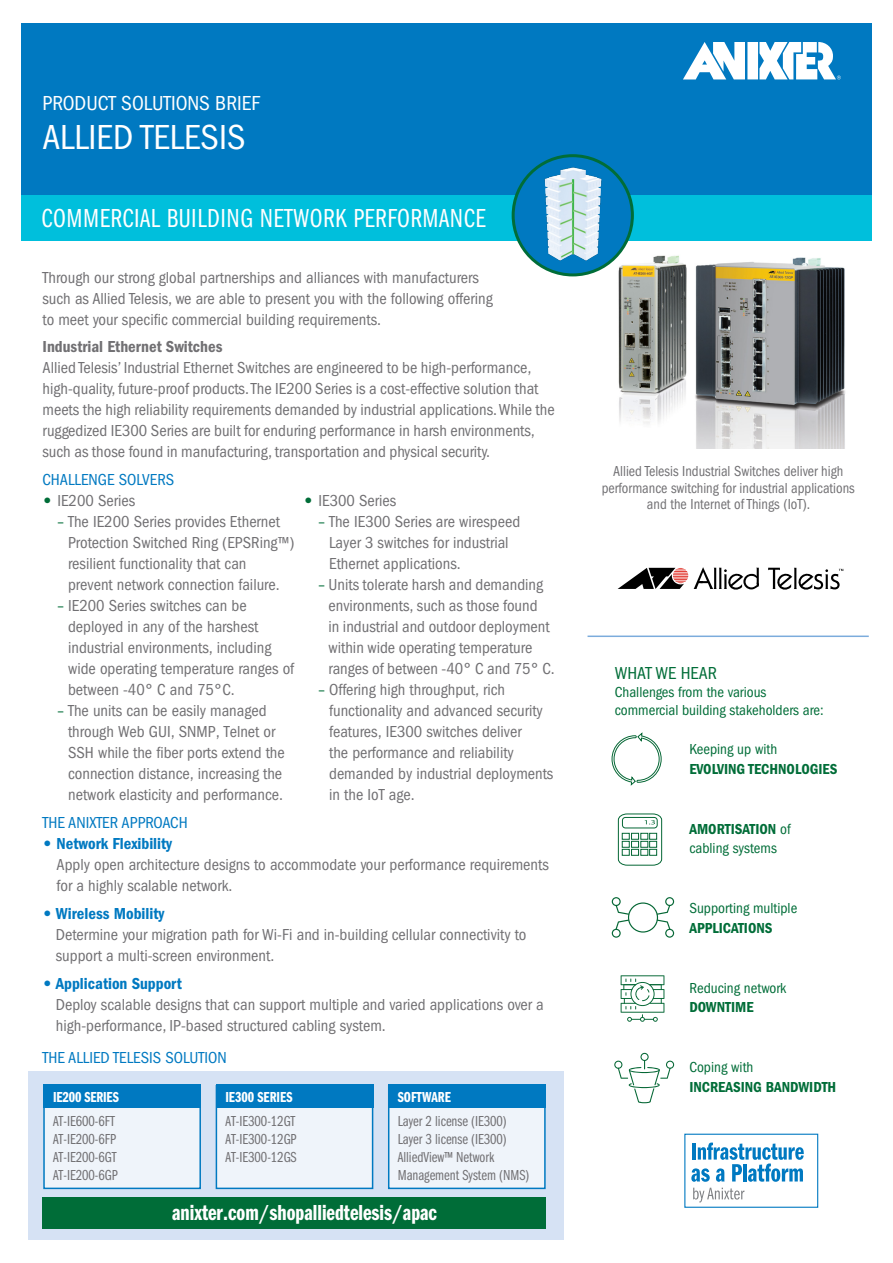
<style>
.page{position:relative;width:893px;height:1263px;background:#fff}
.page>*{position:absolute;margin:0;border:0;box-sizing:border-box;transform-origin:0 0}
.t1{font:condensed 36px "ITC Franklin Gothic Std";color:#fff}
.t2{font:27px "ITC Franklin Gothic Std Bk Cp";letter-spacing:.02em;color:#fff}
.t3{font:22.5px "ITC Franklin Gothic Std Dm Cp";color:#fff}
.t4{font:condensed 21px "ITC Franklin Gothic Std";color:#fff}
.t5{font:condensed 18px "ITC Franklin Gothic Std";color:#006d38}
.t6{font:condensed 16.5px/21px "ITC Franklin Gothic Std";color:#717073}
.t7{font:condensed 16.5px "ITC Franklin Gothic Std";color:#0079c1}
.t8{font:16.5px "ITC Franklin Gothic Std Dm Cd";color:#0079c1}
.t9{font:16.5px "ITC Franklin Gothic Std Dm Cd";color:#717073}
.t10{font:15px/18px "ITC Franklin Gothic Std Bk Cp";color:#717073}
.t11{font:condensed 15px/18px "ITC Franklin Gothic Std";color:#006d38}
.t12{font:condensed 15px/16.5px "ITC Franklin Gothic Std";color:#717073;text-align:center;scale:.95 1}
.t13{font:15px "ITC Franklin Gothic Std Dm Cd";color:#006d38}
.t14{font:15px "ITC Franklin Gothic Std Dm Cp";color:#fff}
.s1{font-family:"ITC Franklin Gothic Std Hvy";font-stretch:normal;color:#006d38}
.s2{color:#006d38}
.s3{font-family:"ITC Franklin Gothic Std Hvy"}
.s4{font-family:"ITC Franklin Gothic Std";font-stretch:condensed}
</style>
<div class="page">
<svg style="left:618px;top:567px;width:141px;height:23px"></svg>
<svg style="left:768px;top:568px;width:75px;height:22px"></svg>
<img style="left:612px;top:241px;width:233px;height:207px">
<div style="left:21px;top:23px;width:851px;height:172px;background:#0079c1"></div>
<div style="left:21px;top:195px;width:851px;height:46px;background:#00bfdc"></div>
<div style="left:747px;top:42px;width:11px;height:37px;background:#fff"></div>
<svg style="left:683px;top:42px;width:62px;height:37px"></svg>
<svg style="left:759px;top:42px;width:82px;height:37px"></svg>
<div style="left:684px;top:1134px;width:134px;height:74px;border:1px solid #0079c1"></div>
<svg style="left:691px;top:1142px;width:113px;height:40px"></svg>
<svg style="left:693px;top:1188px;width:51px;height:14px"></svg>
<div style="left:28px;top:1071px;width:535px;height:169px;background:#d6e2f4"></div>
<div style="left:44px;top:1086px;width:156px;height:102px;background:#eff4fa"></div>
<div style="left:43px;top:1085px;width:158px;height:104px;border:2px solid #0079c1"></div>
<div style="left:216px;top:1086px;width:157px;height:102px;background:#eff4fa"></div>
<div style="left:216px;top:1085px;width:157px;height:104px;border:2px solid #0079c1"></div>
<div style="left:389px;top:1086px;width:156px;height:102px;background:#eff4fa"></div>
<div style="left:388px;top:1085px;width:158px;height:104px;border:2px solid #0079c1"></div>
<div style="left:43px;top:1084px;width:158px;height:24px;background:#0079c1"></div>
<div style="left:216px;top:1084px;width:157px;height:24px;background:#0079c1"></div>
<div style="left:388px;top:1084px;width:158px;height:24px;background:#0079c1"></div>
<div style="left:43px;top:1197px;width:503px;height:31px;background:#006d38"></div>
<hr style="left:587px;top:635px;width:282px;height:2px;background:#7cacdc">
<img style="left:513px;top:156px;width:119px;height:119px;border-radius:60px">
<div style="left:512px;top:154px;width:122px;height:122px;border:3px solid #006d38;border-radius:50%"></div>
<svg style="left:611px;top:732px;width:51px;height:54px"></svg>
<svg style="left:618px;top:813px;width:44px;height:53px"></svg>
<svg style="left:621px;top:975px;width:43px;height:47px"></svg>
<svg style="left:614px;top:1053px;width:60px;height:50px"></svg>
<svg style="left:612px;top:897px;width:62px;height:41px"></svg>
<p class="t4" style="left:43px;top:92px;width:219px">PRODUCT SOLUTIONS BRIEF</p>
<h1 class="t1" style="left:43px;top:116px;width:204px">ALLIED TELESIS</h1>
<h2 class="t2" style="left:41px;top:204px;width:445px">COMMERCIAL BUILDING NETWORK PERFORMANCE</h2>
<p class="t6" style="left:43px;top:267px;width:452px">Through our strong global partnerships and alliances with manufacturers such as Allied Telesis, we are able to present you with the following offering to meet your specific commercial building requirements.</p>
<p class="t9" style="left:43px;top:337px;width:181px">Industrial Ethernet Switches</p>
<p class="t6" style="left:43px;top:357px;width:514px">Allied Telesis’ Industrial Ethernet Switches are engineered to be high-performance, high-quality, future-proof products. The IE200 Series is a cost-effective solution that meets the high reliability requirements demanded by industrial applications. While the ruggedized IE300 Series are built for enduring performance in harsh environments, such as those found in manufacturing, transportation and physical security.</p>
<p class="t7" style="left:43px;top:470px;width:133px">CHALLENGE SOLVERS</p>
<p class="t6" style="left:43px;top:490px;width:94px"><span class="s1">•</span> IE200 Series</p>
<p class="t6" style="left:68px;top:511px;width:228px;text-indent:-11px"><span class="s2">–</span> The IE200 Series provides Ethernet Protection Switched Ring (EPSRing™) resilient functionality that can prevent network connection failure.</p>
<p class="t6" style="left:68px;top:595px;width:228px;text-indent:-11px"><span class="s2">–</span> IE200 Series switches can be deployed in any of the harshest industrial environments, including wide operating temperature ranges of between -40° C and 75°C.</p>
<p class="t6" style="left:68px;top:700px;width:218px;text-indent:-11px"><span class="s2">–</span> The units can be easily managed through Web GUI, SNMP, Telnet or SSH while the fiber ports extend the connection distance, increasing the network elasticity and performance.</p>
<p class="t6" style="left:304px;top:490px;width:94px"><span class="s1">•</span> IE300 Series</p>
<p class="t6" style="left:329px;top:511px;width:193px;text-indent:-11px"><span class="s2">–</span> The IE300 Series are wirespeed<br>Layer 3 switches for industrial<br>Ethernet applications.</p>
<p class="t6" style="left:328px;top:574px;width:228px;text-indent:-10px"><span class="s2">–</span> Units tolerate harsh and demanding environments, such as those found<br>in industrial and outdoor deployment within wide operating temperature ranges of between -40° C and 75° C.</p>
<p class="t6" style="left:329px;top:679px;width:226px;text-indent:-11px"><span class="s2">–</span> Offering high throughput, rich functionality and advanced security features, IE300 switches deliver<br>the performance and reliability demanded by industrial deployments in the IoT age.</p>
<p class="t7" style="left:43px;top:813px;width:147px">THE ANIXTER APPROACH</p>
<p class="t8" style="left:43px;top:834px;width:131px"><span class="s3">•</span> Network Flexibility</p>
<p class="t6" style="left:57px;top:854px;width:494px">Apply open architecture designs to accommodate your performance requirements for a highly scalable network.</p>
<p class="t8" style="left:43px;top:904px;width:123px"><span class="s3">•</span> Wireless Mobility</p>
<p class="t6" style="left:56px;top:924px;width:472px">Determine your migration path for Wi-Fi and in-building cellular connectivity to support a multi-screen environment.</p>
<p class="t8" style="left:43px;top:974px;width:141px"><span class="s3">•</span> Application Support</p>
<p class="t6" style="left:56px;top:994px;width:489px">Deploy scalable designs that can support multiple and varied applications over a high-performance, IP-based structured cabling system.</p>
<p class="t7" style="left:43px;top:1048px;width:186px">THE ALLIED TELESIS SOLUTION</p>
<p class="t14" style="left:53px;top:1088px;width:67px">IE200 SERIES</p>
<p class="t14" style="left:225px;top:1088px;width:69px">IE300 SERIES</p>
<p class="t14" style="left:398px;top:1088px;width:55px">SOFTWARE</p>
<p class="t10" style="left:53px;top:1112px;width:66px">AT-IE600-6FT<br>AT-IE200-6FP<br>AT-IE200-6GT<br>AT-IE200-6GP</p>
<p class="t10" style="left:225px;top:1112px;width:73px;text-align:justify">AT-IE300-12GT AT-IE300-12GP AT-IE300-12GS</p>
<p class="t10" style="left:398px;top:1112px;width:133px">Layer 2 license (IE300)<br>Layer 3 license (IE300)<br>AlliedView™ Network<br>Management System (NMS)</p>
<h3 class="t3" style="left:172px;top:1200px;width:266px">anixter.com/shopalliedtelesis/apac</h3>
<p class="t12" style="left:602px;top:463px;width:268px">Allied Telesis Industrial Switches deliver high performance switching for industrial applications and the Internet of Things (IoT).</p>
<p class="t5" style="left:615px;top:662px;width:104px">WHAT WE HEAR</p>
<p class="t11" style="left:615px;top:683px;width:211px">Challenges from the various commercial building stakeholders are:</p>
<p class="t11" style="left:689px;top:740px;width:89px">Keeping up with</p>
<p class="t13" style="left:689px;top:760px;width:150px">EVOLVING TECHNOLOGIES</p>
<p class="t13" style="left:689px;top:820px;width:103px">AMORTISATION <span class="s4">of</span></p>
<p class="t11" style="left:689px;top:839px;width:89px">cabling systems</p>
<p class="t11" style="left:689px;top:899px;width:109px">Supporting multiple</p>
<p class="t13" style="left:689px;top:919px;width:85px">APPLICATIONS</p>
<p class="t11" style="left:689px;top:979px;width:98px">Reducing network</p>
<p class="t13" style="left:689px;top:999px;width:66px">DOWNTIME</p>
<p class="t11" style="left:689px;top:1058px;width:66px">Coping with</p>
<p class="t13" style="left:689px;top:1078px;width:148px">INCREASING BANDWIDTH</p>
</div>
